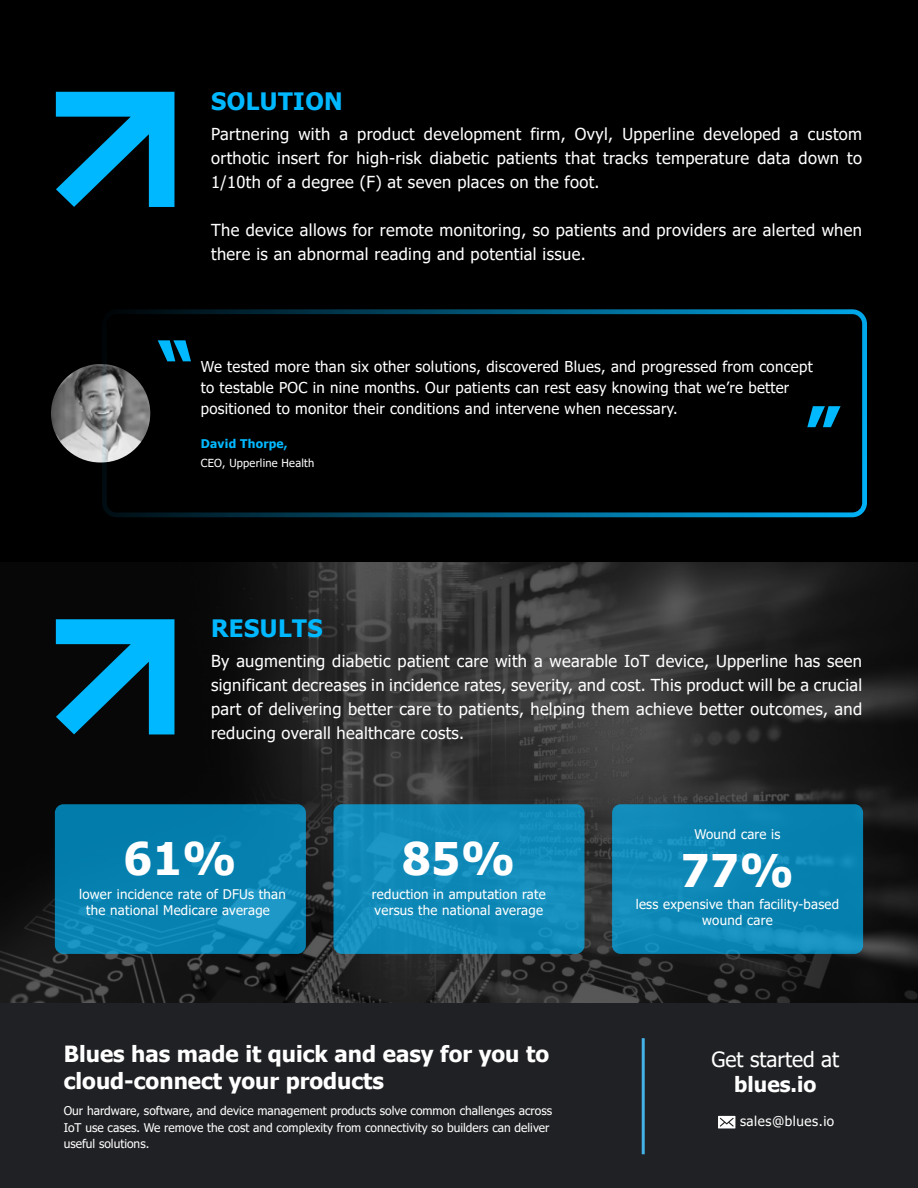
<style>
.page{position:relative;width:918px;height:1188px;background:#000}
.page>*{position:absolute;margin:0;border:0;box-sizing:border-box;transform-origin:0 0}
.t1{font:700 45px "Tahoma";color:#fff}
.t2{font:700 24px "Tahoma";letter-spacing:.02em;color:#00b8ff}
.t3{font:700 22.35px/26.7px "Tahoma";color:#fff}
.t4{font:21px "Tahoma";color:#fff}
.t5{font:700 21px "Tahoma";color:#fff}
.t6{font:16.5px/24px "Tahoma";letter-spacing:.02em;color:#fff;text-align:justify}
.t7{font:15px/21px "Tahoma";letter-spacing:.02em;color:#fff}
.t8{font:13.5px "Tahoma";letter-spacing:.04em;color:#fff}
.t9{font:13.35px/15.9px "Tahoma";letter-spacing:.02em;color:#fff}
.t10{font:12px/16.5px "Tahoma";color:#fff}
.t11{font:700 12px "Tahoma";letter-spacing:.02em;color:#00b9ff}
.t12{font:11.1px "Tahoma";letter-spacing:.02em;color:#fff}
</style>
<div class="page">
<svg style="left:56px;top:92px;width:118px;height:115px"></svg>
<img style="left:0;top:563px;width:918px;height:441px">
<svg style="left:56px;top:619px;width:118px;height:115px"></svg>
<svg style="left:55px;top:804px;width:251px;height:150px;background:#0882b0"></svg>
<div style="left:333px;top:804px;width:252px;height:150px;background:#108ab8;border-radius:9px"></div>
<div style="left:612px;top:804px;width:251px;height:150px;background:linear-gradient(to bottom,#0b85b3,#0e88b6);border-radius:9px"></div>
<div style="left:0;top:1004px;width:918px;height:184px;background:#202124"></div>
<hr style="left:642px;top:1038px;width:3px;height:116px;background:#42b2e7">
<svg style="left:718px;top:1116px;width:17px;height:12px"></svg>
<img style="left:51px;top:364px;width:99px;height:99px;border-radius:49px">
<svg style="left:102px;top:309px;width:765px;height:208px"></svg>
<h2 class="t2" style="left:211px;top:84px;width:133px">SOLUTION</h2>
<p class="t6" style="left:211px;top:123px;width:652px">Partnering with a product development firm, Ovyl, Upperline developed a custom orthotic insert for high-risk diabetic patients that tracks temperature data down to 1/10th of a degree (F) at seven places on the foot.</p>
<p class="t6" style="left:211px;top:219px;width:652px">The device allows for remote monitoring, so patients and providers are alerted when there is an abnormal reading and potential issue.</p>
<p class="t7" style="left:201px;top:357px;width:613px">We tested more than six other solutions, discovered Blues, and progressed from concept to testable POC in nine months. Our patients can rest easy knowing that we’re better positioned to monitor their conditions and intervene when necessary.</p>
<p class="t11" style="left:201px;top:435px;width:88px">David Thorpe,</p>
<p class="t12" style="left:201px;top:456px;width:115px">CEO, Upperline Health</p>
<h2 class="t2" style="left:211px;top:612px;width:113px">RESULTS</h2>
<p class="t6" style="left:211px;top:650px;width:653px">By augmenting diabetic patient care with a wearable IoT device, Upperline has seen significant decreases in incidence rates, severity, and cost. This product will be a crucial part of delivering better care to patients, helping them achieve better outcomes, and reducing overall healthcare costs.</p>
<h1 class="t1" style="left:124px;top:827px;width:114px">61%</h1>
<p class="t9" style="left:86px;top:887px;width:201px;text-indent:-7px">lower incidence rate of DFUs than the national Medicare average</p>
<h1 class="t1" style="left:402px;top:827px;width:114px">85%</h1>
<p class="t9" style="left:372px;top:887px;width:176px">reduction in amputation rate versus the national average</p>
<p class="t9" style="left:694px;top:827px;width:88px">Wound care is</p>
<h1 class="t1" style="left:681px;top:839px;width:114px">77%</h1>
<p class="t9" style="left:636px;top:897px;width:205px;text-align:center">less expensive than facility-based wound care</p>
<h3 class="t3" style="left:64px;top:1041px;width:487px">Blues has made it quick and easy for you to cloud-connect your products</h3>
<p class="t4" style="left:711px;top:1045px;width:129px">Get started at</p>
<p class="t5" style="left:734px;top:1069px;width:84px">blues.io</p>
<p class="t8" style="left:740px;top:1112px;width:96px">sales@blues.io</p>
<p class="t10" style="left:64px;top:1103px;width:490px">Our hardware, software, and device management products solve common challenges across<br>IoT use cases. We remove the cost and complexity from connectivity so builders can deliver useful solutions.</p>
</div>
